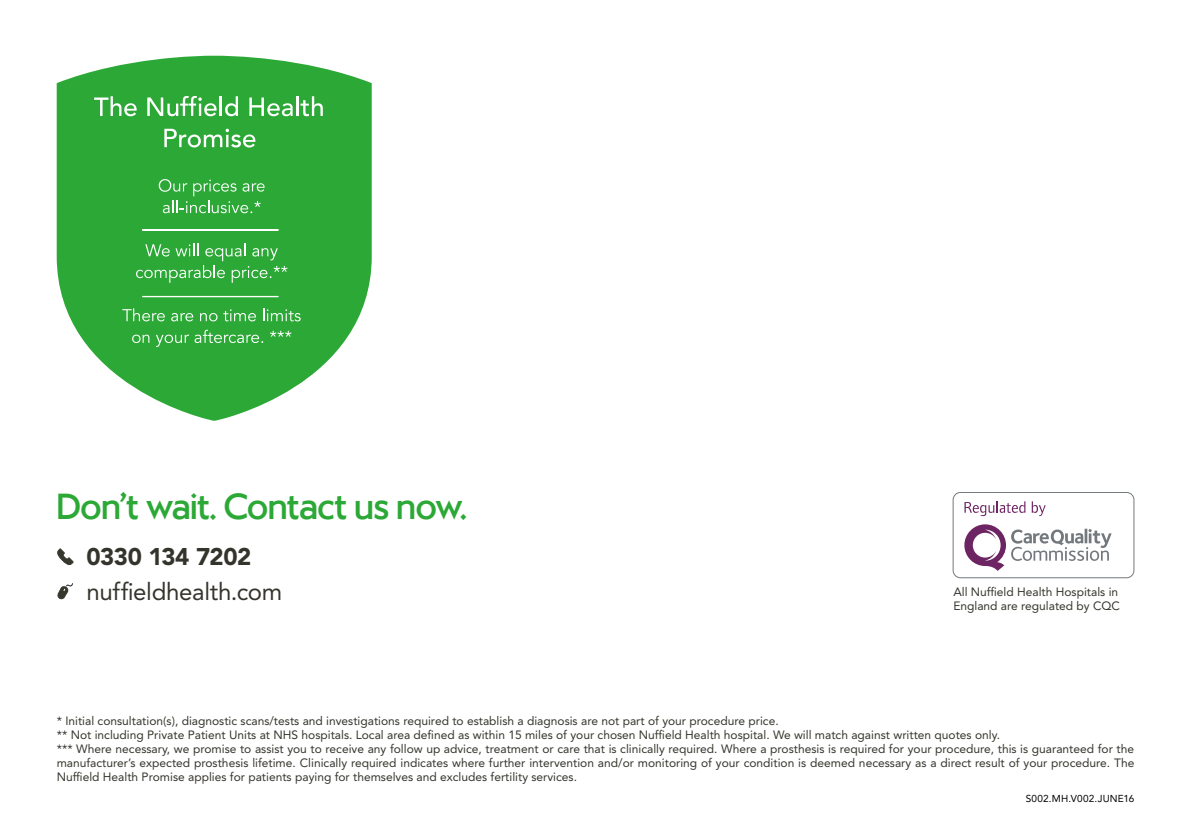
<style>
.page{position:relative;width:1191px;height:840px;background:#fff}
.page>*{position:absolute;margin:0;border:0;box-sizing:border-box;transform-origin:0 0}
.t1{font:36px "Nuffield Health Sans";letter-spacing:-.005em;color:#2ba835}
.t2{font:24px "Avenir LT Std";letter-spacing:-.01em;color:#35342c}
.t3{font:900 24px "Avenir LT Std";letter-spacing:-.02em;color:#35342c}
.t4{font:12px/14px "Avenir LT Std";color:#35342c}
.t5{font:10px "Avenir LT Std";letter-spacing:.02em;color:#000}
</style>
<div class="page">
<svg style="left:57px;top:548px;width:17px;height:17px"></svg>
<svg style="left:58px;top:583px;width:15px;height:16px"></svg>
<svg style="left:57px;top:56px;width:315px;height:364px;fill:#2ba835"></svg>
<svg style="left:94px;top:96px;width:43px;height:20px"></svg>
<svg style="left:147px;top:96px;width:70px;height:20px"></svg>
<hr style="left:220px;top:96px;width:2px;height:20px;background:#fff">
<svg style="left:225px;top:96px;width:13px;height:20px"></svg>
<svg style="left:249px;top:97px;width:44px;height:19px"></svg>
<hr style="left:296px;top:96px;width:2px;height:20px;background:#fff">
<svg style="left:300px;top:96px;width:23px;height:20px"></svg>
<svg style="left:164px;top:129px;width:91px;height:18px"></svg>
<svg style="left:159px;top:179px;width:106px;height:34px;background:#4bb554"></svg>
<svg style="left:136px;top:243px;width:151px;height:40px;background:#47b34f"></svg>
<svg style="left:122px;top:308px;width:43px;height:13px"></svg>
<svg style="left:171px;top:313px;width:22px;height:8px"></svg>
<svg style="left:200px;top:313px;width:17px;height:8px"></svg>
<svg style="left:223px;top:309px;width:33px;height:12px"></svg>
<svg style="left:263px;top:308px;width:38px;height:13px"></svg>
<svg style="left:132px;top:334px;width:17px;height:9px"></svg>
<svg style="left:156px;top:329px;width:107px;height:18px;background:#49b452"></svg>
<svg style="left:270px;top:330px;width:21px;height:6px"></svg>
<hr style="left:143px;top:296px;width:135px;height:1px;background:#fff">
<div style="left:952px;top:492px;width:182px;height:85px;border:1px solid #72787c;border-radius:7px"></div>
<svg style="left:964px;top:524px;width:147px;height:46px"></svg>
<svg style="left:964px;top:501px;width:61px;height:15px"></svg>
<svg style="left:1031px;top:501px;width:14px;height:14px"></svg>
<h1 class="t1" style="left:57px;top:485px;width:411px">Don’t wait. Contact us now.</h1>
<h2 class="t3" style="left:86px;top:542px;width:166px">0330 134 7202</h2>
<h2 class="t2" style="left:86px;top:577px;width:197px">nuffieldhealth.com</h2>
<p class="t4" style="left:953px;top:584px;width:168px">All Nuffield Health Hospitals in<br>England are regulated by CQC</p>
<p class="t4" style="left:57px;top:713px;width:1079px">* Initial consultation(s), diagnostic scans/tests and investigations required to establish a diagnosis are not part of your procedure price.<br>** Not including Private Patient Units at NHS hospitals. Local area defined as within 15 miles of your chosen Nuffield Health hospital. We will match against written quotes only.<br>*** Where necessary, we promise to assist you to receive any follow up advice, treatment or care that is clinically required. Where a prosthesis is required for your procedure, this is guaranteed for the manufacturer’s expected prosthesis lifetime. Clinically required indicates where further intervention and/or monitoring of your condition is deemed necessary as a direct result of your procedure. The Nuffield Health Promise applies for patients paying for themselves and excludes fertility services.</p>
<p class="t5" style="left:1025px;top:792px;width:110px">S002.MH.V002.JUNE16</p>
</div>
